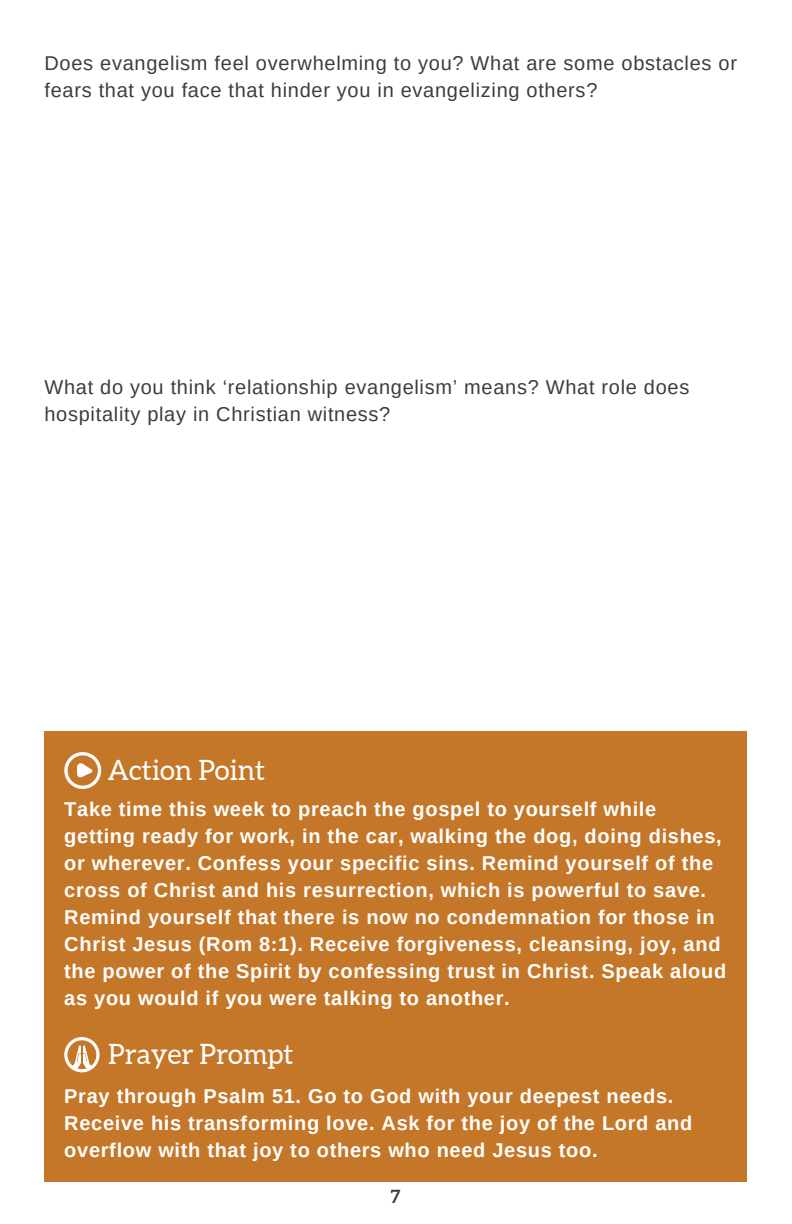
<style>
.page{position:relative;width:792px;height:1224px;background:#fff}
.page>*{position:absolute;margin:0;border:0;box-sizing:border-box;transform-origin:0 0}
.t1{font:28px "Aleo";color:#fff}
.t2{font:700 20px/27px "Arimo";letter-spacing:.035em;color:#fff}
.t3{font:20px/27px "Arimo";letter-spacing:.035em;color:#3d3d3d}
.t4{font:700 18px "Aleo";color:#3d3d3d}
</style>
<div class="page">
<div style="left:44px;top:731px;width:703px;height:451px;background:#c57729"></div>
<svg style="left:64px;top:752px;width:37px;height:37px"></svg>
<svg style="left:64px;top:1037px;width:36px;height:35px"></svg>
<h1 class="t3" style="left:45px;top:49px;width:694px">Does evangelism feel overwhelming to you? What are some obstacles or fears that you face that hinder you in evangelizing others?</h1>
<h1 class="t3" style="left:45px;top:373px;width:646px">What do you think ‘relationship evangelism’ means? What role does hospitality play in Christian witness?</h1>
<h1 class="t1" style="left:108px;top:754px;width:159px">Action Point</h1>
<p class="t2" style="left:64px;top:796px;width:663px">Take time this week to preach the gospel to yourself while getting ready for work, in the car, walking the dog, doing dishes, or wherever. Confess your specific sins. Remind yourself of the cross of Christ and his resurrection, which is powerful to save.<br>Remind yourself that there is now no condemnation for those in Christ Jesus (Rom 8:1). Receive forgiveness, cleansing, joy, and the power of the Spirit by confessing trust in Christ. Speak aloud as you would if you were talking to another.</p>
<h1 class="t1" style="left:108px;top:1038px;width:187px">Prayer Prompt</h1>
<p class="t2" style="left:64px;top:1083px;width:630px">Pray through Psalm 51. Go to God with your deepest needs.<br>Receive his transforming love. Ask for the joy of the Lord and overflow with that joy to others who need Jesus too.</p>
<p class="t4" style="left:391px;top:1187px;width:11px">7</p>
</div>
